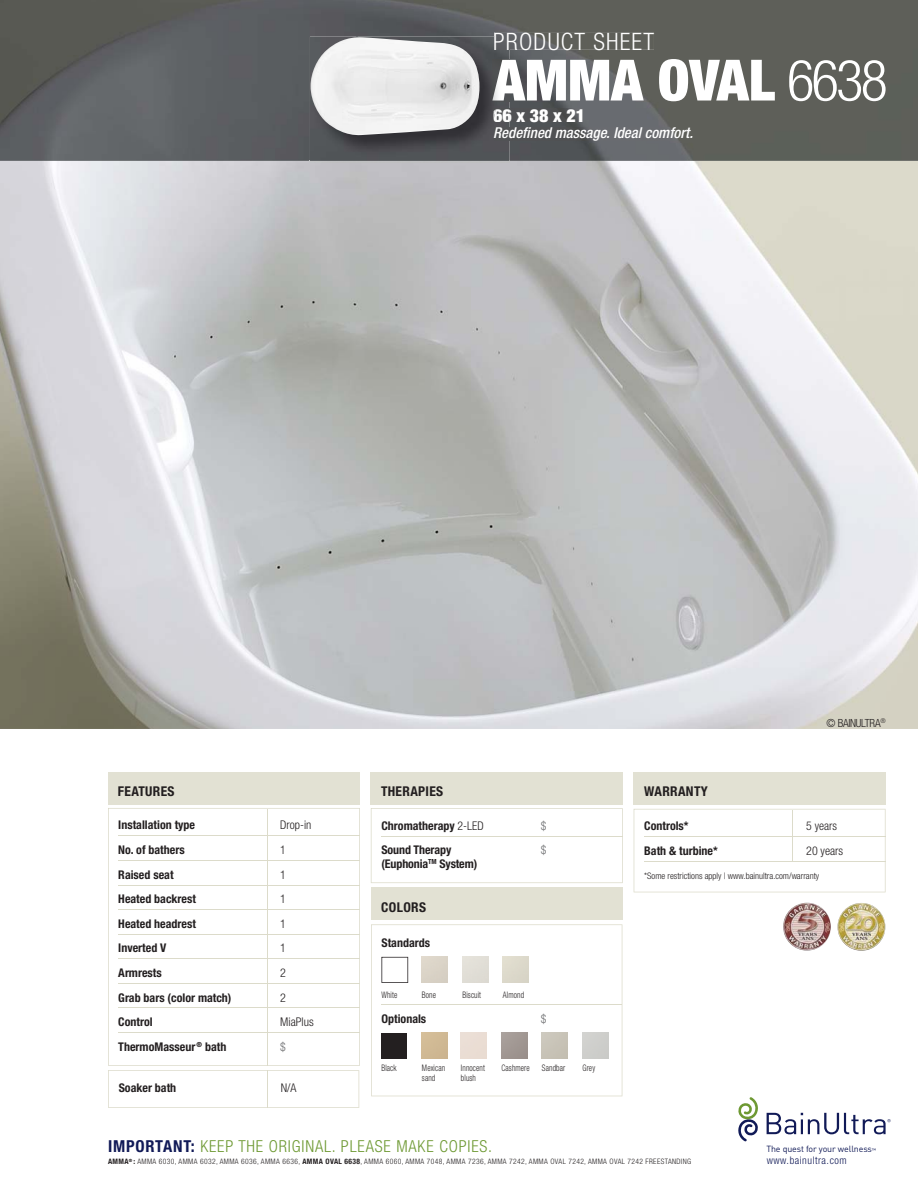
<style>
.page{position:relative;width:918px;height:1188px;background:#fff}
.page>*{position:absolute;margin:0;border:0;box-sizing:border-box;transform-origin:0 0}
.t1{font:900 condensed 57px "Helvetica Neue";color:#fff}
.t2{font:300 condensed 24px "Helvetica Neue";letter-spacing:.05em;color:#fff}
.t3{font:900 condensed 18px "Helvetica Neue";color:#fff}
.t4{font:300 condensed 16.5px "Helvetica Neue";letter-spacing:.05em;color:#6e9933}
.t5{font:italic 500 condensed 15px "Helvetica Neue";color:#fff}
.t6{font:700 condensed 13.5px "Helvetica Neue";letter-spacing:.025em;color:#231f20}
.t7{font:700 condensed 12px "Helvetica Neue";color:#231f20}
.t8{font:300 condensed 12px "Helvetica Neue";color:#231f20}
.t9{font:300 condensed 12px "Helvetica Neue";color:#6d6e70}
.t10{font:300 condensed 11.25px "Helvetica Neue";letter-spacing:-.025em;color:#231f20}
.t11{font:300 condensed 10.5px "Helvetica Neue";letter-spacing:.05em;color:#111a57}
.t12{font:300 condensed 9px "Helvetica Neue";letter-spacing:.015em;color:#231f20;scale:.85 1}
.t13{font:300 condensed 9px "Helvetica Neue";letter-spacing:.015em;color:#231f20}
.t14{font:8.85px "DIN";letter-spacing:-.01em;color:#111a57}
.t15{font:300 condensed 7.5px "Helvetica Neue";letter-spacing:.05em;color:#231f20}
.s1{font-weight:300}
.s2{color:#e2e3e4}
.s3{color:#fdfdfd}
.s4{font-weight:700;color:#111a57}
.s5{font-weight:700}
.s6{font-size:5.1px}
</style>
<div class="page">
<svg style="left:634px;top:809px;width:252px;height:83px"></svg>
<hr style="left:644px;top:836px;width:242px;height:1px;background:#dcdbca">
<hr style="left:644px;top:861px;width:242px;height:1px;background:#dcdbca">
<div style="left:634px;top:772px;width:252px;height:32px;background:#e2e1d3"></div>
<hr style="left:792px;top:810px;width:1px;height:51px;background:#dcdbca">
<img style="left:837px;top:903px;width:48px;height:48px;border-radius:50%">
<img style="left:783px;top:903px;width:48px;height:48px;border-radius:50%">
<svg style="left:738px;top:1097px;width:20px;height:45px"></svg>
<svg style="left:767px;top:1113px;width:124px;height:21px"></svg>
<img style="left:0;top:161px;width:918px;height:568px">
<svg style="left:108px;top:808px;width:252px;height:258px"></svg>
<hr style="left:267px;top:809px;width:1px;height:257px;background:#dcdbca">
<hr style="left:118px;top:836px;width:242px;height:1px;background:#dcdbca">
<hr style="left:118px;top:860px;width:242px;height:1px;background:#dcdbca">
<hr style="left:118px;top:885px;width:242px;height:1px;background:#dcdbca">
<hr style="left:118px;top:909px;width:242px;height:1px;background:#dcdbca">
<hr style="left:118px;top:934px;width:242px;height:1px;background:#dcdbca">
<hr style="left:118px;top:959px;width:242px;height:1px;background:#dcdbca">
<hr style="left:118px;top:983px;width:242px;height:1px;background:#dcdbca">
<hr style="left:118px;top:1008px;width:242px;height:1px;background:#dcdbca">
<hr style="left:118px;top:1032px;width:242px;height:1px;background:#dcdbca">
<div style="left:108px;top:772px;width:252px;height:32px;background:#e2e1d3"></div>
<img style="left:0;top:0;width:356px;height:161px">
<img style="left:356px;top:0;width:562px;height:39px">
<img style="left:509px;top:39px;width:409px;height:122px">
<img style="left:494px;top:32px;width:160px;height:18px">
<img style="left:509px;top:59px;width:266px;height:42px">
<img style="left:509px;top:109px;width:74px;height:13px">
<img style="left:509px;top:127px;width:184px;height:14px">
<svg style="left:108px;top:1070px;width:251px;height:38px"></svg>
<svg style="left:371px;top:808px;width:252px;height:75px"></svg>
<hr style="left:382px;top:836px;width:241px;height:1px;background:#dcdbca">
<div style="left:371px;top:772px;width:252px;height:32px;background:#e2e1d3"></div>
<div style="left:371px;top:888px;width:251px;height:32px;background:#e2e1d3"></div>
<svg style="left:371px;top:924px;width:251px;height:172px"></svg>
<img style="left:422px;top:957px;width:26px;height:26px">
<img style="left:462px;top:957px;width:26px;height:26px">
<img style="left:503px;top:957px;width:26px;height:26px">
<div style="left:381px;top:1033px;width:26px;height:26px;background:#231f20"></div>
<img style="left:422px;top:1033px;width:26px;height:26px">
<img style="left:461px;top:1033px;width:26px;height:26px">
<img style="left:501px;top:1033px;width:26px;height:26px">
<img style="left:542px;top:1033px;width:26px;height:26px">
<img style="left:582px;top:1033px;width:26px;height:26px">
<img style="left:310px;top:37px;width:199px;height:125px">
<img style="left:494px;top:37px;width:15px;height:13px">
<img style="left:492px;top:59px;width:17px;height:42px">
<img style="left:310px;top:37px;width:169px;height:99px">
<h2 class="t2" style="left:493px;top:32px;width:162px">PRODUCT SHEET</h2>
<h1 class="t1" style="left:493px;top:60px;width:396px">AMMA OVAL <span class="s1">6638</span></h1>
<h3 class="t3" style="left:493px;top:109px;width:94px"><span class="s2">6</span><span class="s3">6</span> x 38 x 21</h3>
<p class="t5" style="left:493px;top:127px;width:201px"><span class="s3">Re</span>defined massage. Ideal comfort.</p>
<p class="t6" style="left:118px;top:786px;width:58px">FEATURES</p>
<p class="t7" style="left:118px;top:821px;width:78px">Installation type</p>
<p class="t8" style="left:280px;top:821px;width:33px">Drop-in</p>
<p class="t7" style="left:118px;top:845px;width:68px">No. of bathers</p>
<p class="t8" style="left:280px;top:845px;width:7px">1</p>
<p class="t7" style="left:118px;top:870px;width:57px">Raised seat</p>
<p class="t8" style="left:280px;top:870px;width:7px">1</p>
<p class="t7" style="left:118px;top:895px;width:79px">Heated backrest</p>
<p class="t8" style="left:280px;top:895px;width:7px">1</p>
<p class="t7" style="left:118px;top:919px;width:79px">Heated headrest</p>
<p class="t8" style="left:280px;top:919px;width:7px">1</p>
<p class="t7" style="left:118px;top:944px;width:50px">Inverted V</p>
<p class="t8" style="left:280px;top:944px;width:7px">1</p>
<p class="t7" style="left:118px;top:968px;width:45px">Armrests</p>
<p class="t8" style="left:280px;top:968px;width:7px">2</p>
<p class="t7" style="left:118px;top:993px;width:115px">Grab bars (color match)</p>
<p class="t8" style="left:280px;top:993px;width:7px">2</p>
<p class="t7" style="left:118px;top:1018px;width:36px">Control</p>
<p class="t8" style="left:280px;top:1018px;width:35px">MiaPlus</p>
<p class="t7" style="left:118px;top:1042px;width:110px">ThermoMasseur <sup>®</sup> bath</p>
<p class="t9" style="left:280px;top:1042px;width:7px">$</p>
<p class="t7" style="left:119px;top:1083px;width:59px">Soaker bath</p>
<p class="t8" style="left:281px;top:1083px;width:17px">N/A</p>
<p class="t6" style="left:381px;top:787px;width:64px">THERAPIES</p>
<p class="t7" style="left:382px;top:821px;width:104px">Chromatherapy <span class="s1">2-LED</span></p>
<p class="t9" style="left:541px;top:821px;width:7px">$</p>
<p class="t7" style="left:382px;top:846px;width:71px">Sound Therapy</p>
<p class="t9" style="left:541px;top:846px;width:7px">$</p>
<p class="t7" style="left:382px;top:859px;width:97px">(Euphonia<sup>TM</sup> System)</p>
<p class="t6" style="left:381px;top:902px;width:46px">COLORS</p>
<p class="t7" style="left:381px;top:938px;width:50px">Standards</p>
<p class="t12" style="left:381px;top:991px;width:20px">White</p>
<p class="t12" style="left:422px;top:991px;width:18px">Bone</p>
<p class="t12" style="left:462px;top:991px;width:23px">Biscuit</p>
<p class="t12" style="left:503px;top:991px;width:26px">Almond</p>
<p class="t7" style="left:381px;top:1014px;width:46px">Optionals</p>
<p class="t9" style="left:541px;top:1014px;width:7px">$</p>
<p class="t12" style="left:381px;top:1064px;width:19px">Black</p>
<p class="t12" style="left:422px;top:1064px;width:29px">Mexican</p>
<p class="t12" style="left:461px;top:1064px;width:30px">Innocent</p>
<p class="t12" style="left:501px;top:1064px;width:35px">Cashmere</p>
<p class="t12" style="left:542px;top:1064px;width:29px">Sandbar</p>
<p class="t12" style="left:582px;top:1064px;width:16px">Grey</p>
<p class="t12" style="left:422px;top:1074px;width:17px">sand</p>
<p class="t12" style="left:461px;top:1074px;width:19px">blush</p>
<p class="t6" style="left:644px;top:786px;width:65px">WARRANTY</p>
<p class="t10" style="left:827px;top:719px;width:61px">© BAINULTRA<sup>®</sup></p>
<p class="t7" style="left:644px;top:822px;width:46px">Controls*</p>
<p class="t8" style="left:806px;top:822px;width:32px">5 years</p>
<p class="t7" style="left:644px;top:846px;width:75px">Bath &amp; turbine*</p>
<p class="t8" style="left:806px;top:846px;width:39px">20 years</p>
<p class="t13" style="left:644px;top:873px;width:176px">* Some restrictions apply | www.bainultra.com/warranty</p>
<h3 class="t4" style="left:108px;top:1140px;width:386px"><span class="s4">IMPORTANT:</span> KEEP THE ORIGINAL. PLEASE MAKE COPIES.</h3>
<p class="t15" style="left:108px;top:1159px;width:585px"><span class="s5">AMMA</span><sup>®</sup> <span class="s5">:</span> AMMA 6030, AMMA 6032, AMMA 6036, AMMA 6636, <span class="s5">AMMA OVAL 6638</span>, AMMA 6060, AMMA 7048, AMMA 7236, AMMA 7242, AMMA OVAL 7242, AMMA OVAL 7242 FREESTANDING</p>
<p class="t14" style="left:766px;top:1144px;width:111px">The quest for your wellness<span class="s6">™</span></p>
<p class="t11" style="left:767px;top:1157px;width:81px">www.bainultra.com</p>
</div>
